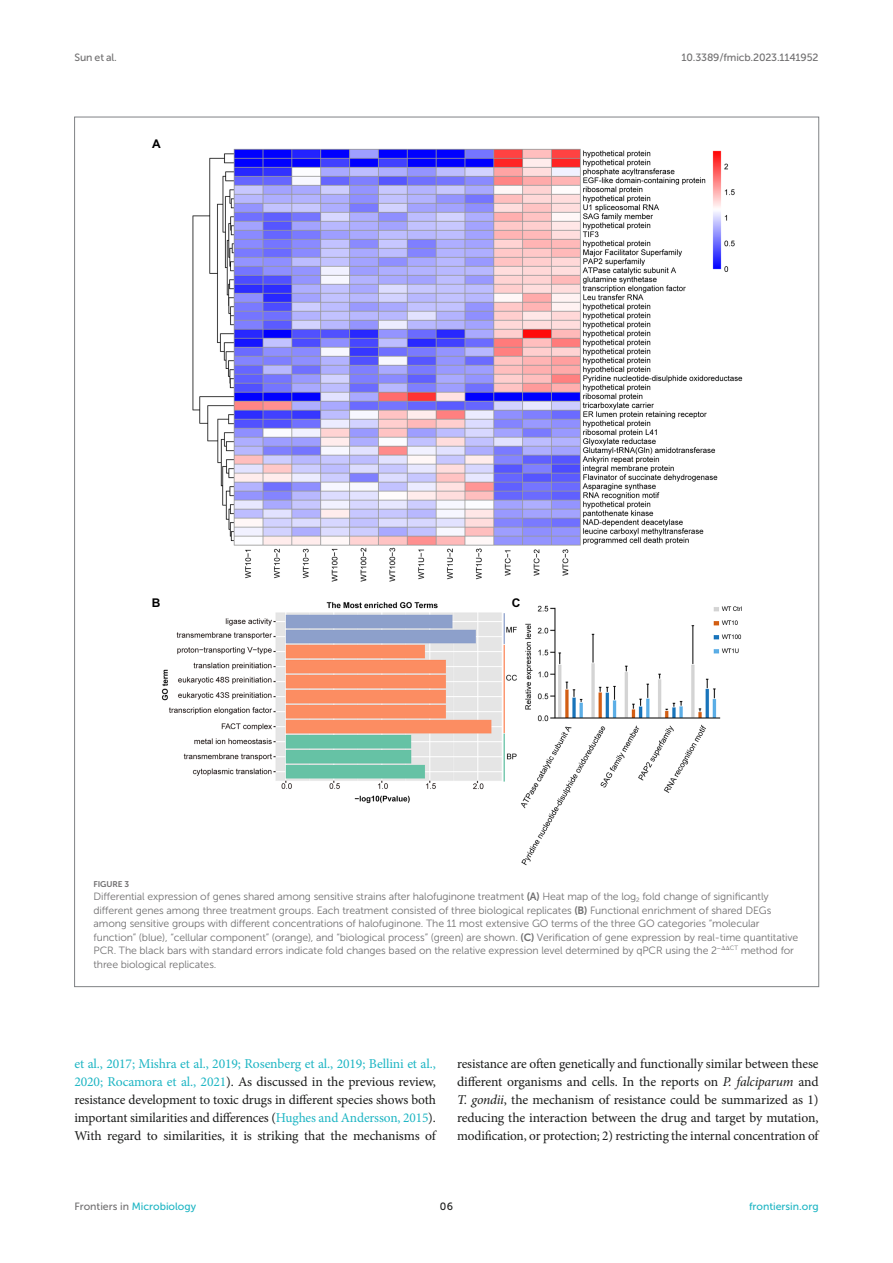
<style>
.page{position:relative;width:893px;height:1263px;background:#fff}
.page>*{position:absolute;margin:0;border:0;box-sizing:border-box;transform-origin:0 0}
.TEXT{font:13.5px/18px "Minion Pro";letter-spacing:-.01em;color:#1b1c1b;text-align:justify}
.t1{font:700 12px "Arial";color:#000}
.FIG_LEG{font:10.5px/13.5px "Museo Sans 300";letter-spacing:-.01em;color:#706f70}
.t2{font:10.5px "Museo Sans 500";color:#1db5c3}
.t3{font:10.5px "Museo Sans 500";letter-spacing:-.015em;color:#706f70}
.t4{font:10.5px "Museo Sans 500";color:#1b1c1b}
.FIG_HD{font:8.25px "Museo Sans 700";letter-spacing:-.01em;color:#706f70}
.s1{font-family:"Museo Sans 700"}
.s2{color:#1db5c3}
.s3{font-style:italic}
.s4{color:#706f70}
</style>
<div class="page">
<img style="left:161px;top:148px;width:582px;height:718px">
<p class="t3" style="left:74px;top:51px;width:44px">Sun et al.</p>
<p class="t3" style="left:682px;top:51px;width:138px">10.3389/fmicb.2023.1141952</p>
<p class="t1" style="left:152px;top:135px;width:10px">A</p>
<p class="t1" style="left:152px;top:595px;width:10px">B</p>
<p class="t1" style="left:512px;top:595px;width:10px">C</p>
<p class="FIG_HD" style="left:94px;top:879px;width:37px">FIGURE 3</p>
<p class="FIG_LEG" style="left:94px;top:890px;width:706px">Differential expression of genes shared among sensitive strains after halofuginone treatment <span class="s1">(A)</span> Heat map of the log<sub>2</sub> fold change of significantly different genes among three treatment groups. Each treatment consisted of three biological replicates <span class="s1">(B)</span> Functional enrichment of shared DEGs among sensitive groups with different concentrations of halofuginone. The 11 most extensive GO terms of the three GO categories “molecular function” (blue), “cellular component” (orange), and “biological process” (green) are shown. <span class="s1">(C)</span> Verification of gene expression by real-time quantitative PCR. The black bars with standard errors indicate fold changes based on the relative expression level determined by qPCR using the 2<sup>−ΔΔ</sup><sup>CT</sup> method for three biological replicates.</p>
<p class="TEXT" style="left:74px;top:1055px;width:363px"><span class="s2">et al., 2017; Mishra et al., 2019; Rosenberg et al., 2019; Bellini et al., 2020; Rocamora et al., 2021</span>). As discussed in the previous review, resistance development to toxic drugs in different species shows both important similarities and differences (<span class="s2">Hughes and Andersson, 2015</span>).<br>With regard to similarities, it is striking that the mechanisms of</p>
<p class="TEXT" style="left:457px;top:1055px;width:363px">resistance are often genetically and functionally similar between these different organisms and cells. In the reports on <span class="s3">P. falciparum</span> and <span class="s3">T. gondii</span>, the mechanism of resistance could be summarized as 1) reducing the interaction between the drug and target by mutation, modification, or protection; 2) restricting the internal concentration of</p>
<p class="t2" style="left:74px;top:1200px;width:123px"><span class="s4">Frontiers in</span> Microbiology</p>
<p class="t4" style="left:440px;top:1200px;width:15px">06</p>
<p class="t2" style="left:749px;top:1200px;width:71px">frontiersin.org</p>
</div>
